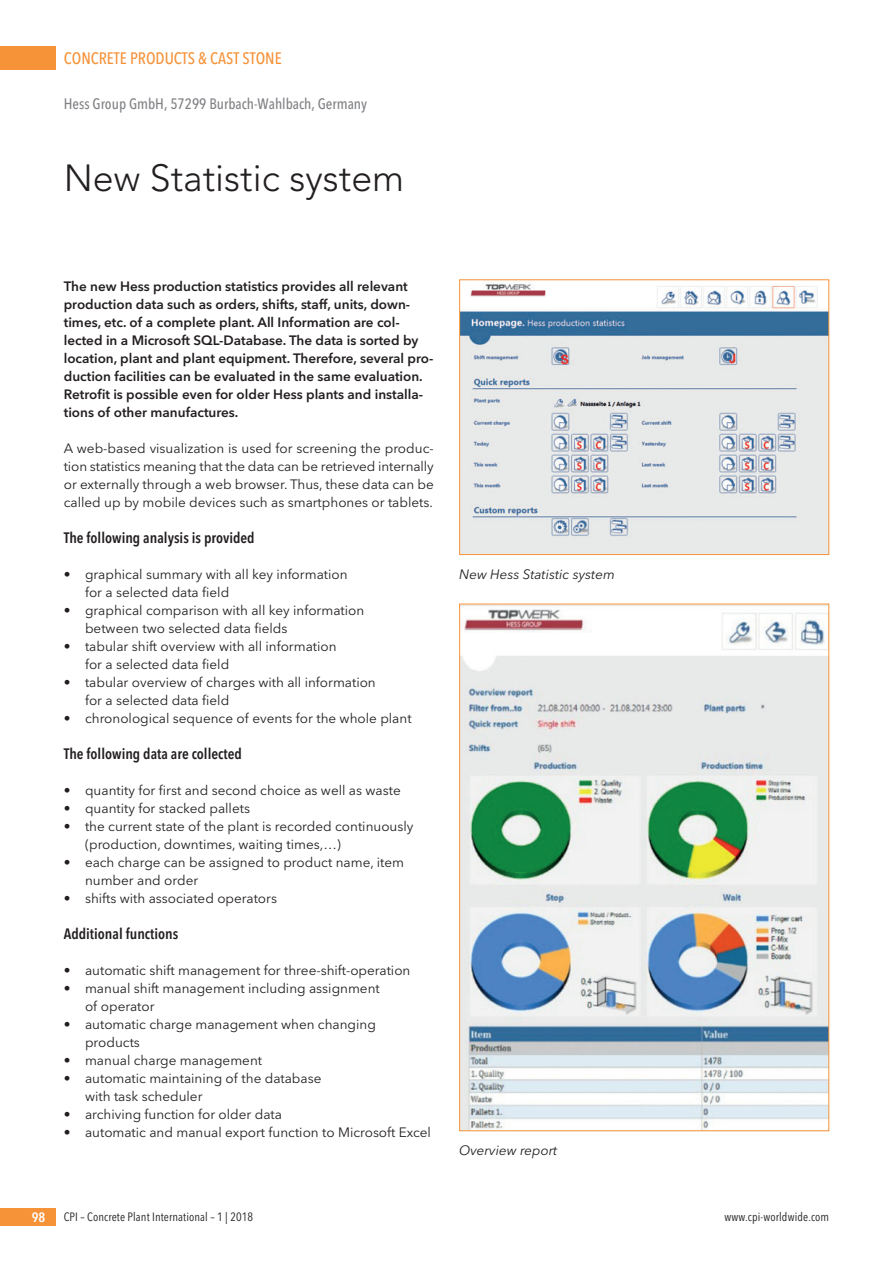
<style>
.page{position:relative;width:893px;height:1263px;background:#fff}
.page>*{position:absolute;margin:0;border:0;box-sizing:border-box;transform-origin:0 0}
.t1{font:300 37.5px "Avenir";color:#231f20}
.t2{font:500 16.5px "Avenir Next Condensed";color:#f69238}
.t3{font:600 15px "Avenir Next Condensed";color:#231f20}
.t4{font:500 15px "Avenir Next Condensed";color:#808285}
.t5{font:13.5px/18px "Avenir Next";color:#231f20}
.t6{font:600 13.5px/18px "Avenir Next";color:#231f20}
.t7{font:italic 13.5px "Avenir Next";color:#231f20}
.t8{font:600 13.5px "Avenir Next Condensed";color:#fff}
.t9{font:12px "Avenir Next Condensed";letter-spacing:.01em;color:#231f20}
</style>
<div class="page">
<div style="left:0;top:47px;width:55px;height:23px;background:#f69238"></div>
<div style="left:0;top:1208px;width:55px;height:18px;background:#f69238"></div>
<img style="left:461px;top:284px;width:366px;height:269px">
<div style="left:459px;top:279px;width:370px;height:276px;border:1px solid #f69238"></div>
<img style="left:461px;top:609px;width:366px;height:520px">
<p class="t2" style="left:64px;top:51px;width:219px">CONCRETE PRODUCTS &amp; CAST STONE</p>
<p class="t4" style="left:64px;top:97px;width:305px">Hess Group GmbH, 57299 Burbach-Wahlbach, Germany</p>
<h1 class="t1" style="left:64px;top:162px;width:342px">New Statistic system</h1>
<p class="t6" style="left:64px;top:278px;width:371px">The new Hess production statistics provides all relevant production data such as orders, shifts, staff, units, down&shy;times, etc. of a complete plant. All Information are col&shy;lected in a Microsoft SQL-Database. The data is sorted by location, plant and plant equipment. Therefore, several pro&shy;duction facilities can be evaluated in the same evaluation.<br>Retrofit is possible even for older Hess plants and installa&shy;tions of other manufactures.</p>
<p class="t5" style="left:64px;top:440px;width:371px;text-align:justify">A web-based visualization is used for screening the produc&shy;tion statistics meaning that the data can be retrieved internally or externally through a web browser. Thus, these data can be called up by mobile devices such as smartphones or tablets.</p>
<p class="t3" style="left:64px;top:531px;width:192px">The following analysis is provided</p>
<p class="t5" style="left:85px;top:566px;width:264px;text-indent:-21px">• graphical summary with all key information for a selected data field</p>
<p class="t5" style="left:85px;top:602px;width:281px;text-indent:-21px">• graphical comparison with all key information between two selected data fields</p>
<p class="t5" style="left:85px;top:638px;width:253px;text-indent:-21px">• tabular shift overview with all information for a selected data field</p>
<p class="t5" style="left:85px;top:674px;width:292px;text-indent:-21px">• tabular overview of charges with all information for a selected data field</p>
<p class="t5" style="left:64px;top:710px;width:349px">• chronological sequence of events for the whole plant</p>
<p class="t3" style="left:64px;top:747px;width:180px">The following data are collected</p>
<p class="t5" style="left:64px;top:782px;width:338px">• quantity for first and second choice as well as waste</p>
<p class="t5" style="left:64px;top:800px;width:188px">• quantity for stacked pallets</p>
<p class="t5" style="left:85px;top:818px;width:330px;text-indent:-21px">• the current state of the plant is recorded continuously (production, downtimes, waiting times,…)</p>
<p class="t5" style="left:85px;top:854px;width:321px;text-indent:-21px">• each charge can be assigned to product name, item number and order</p>
<p class="t5" style="left:64px;top:890px;width:215px">• shifts with associated operators</p>
<p class="t3" style="left:64px;top:927px;width:116px">Additional functions</p>
<p class="t5" style="left:64px;top:962px;width:348px">• automatic shift management for three-shift-operation</p>
<p class="t5" style="left:85px;top:980px;width:296px;text-indent:-21px">• manual shift management including assignment of operator</p>
<p class="t5" style="left:85px;top:1016px;width:292px;text-indent:-21px">• automatic charge management when changing products</p>
<p class="t5" style="left:64px;top:1052px;width:200px">• manual charge management</p>
<p class="t5" style="left:85px;top:1070px;width:238px;text-indent:-21px">• automatic maintaining of the database with task scheduler</p>
<p class="t5" style="left:64px;top:1106px;width:220px">• archiving function for older data</p>
<p class="t5" style="left:64px;top:1124px;width:369px">• automatic and manual export function to Microsoft Excel</p>
<p class="t7" style="left:459px;top:568px;width:157px">New Hess Statistic system</p>
<p class="t7" style="left:459px;top:1144px;width:100px">Overview report</p>
<p class="t8" style="left:32px;top:1211px;width:15px">98</p>
<p class="t9" style="left:64px;top:1209px;width:191px">CPI – Concrete Plant International – 1 | 2018</p>
<p class="t9" style="left:725px;top:1209px;width:106px">www.cpi-worldwide.com</p>
</div>
